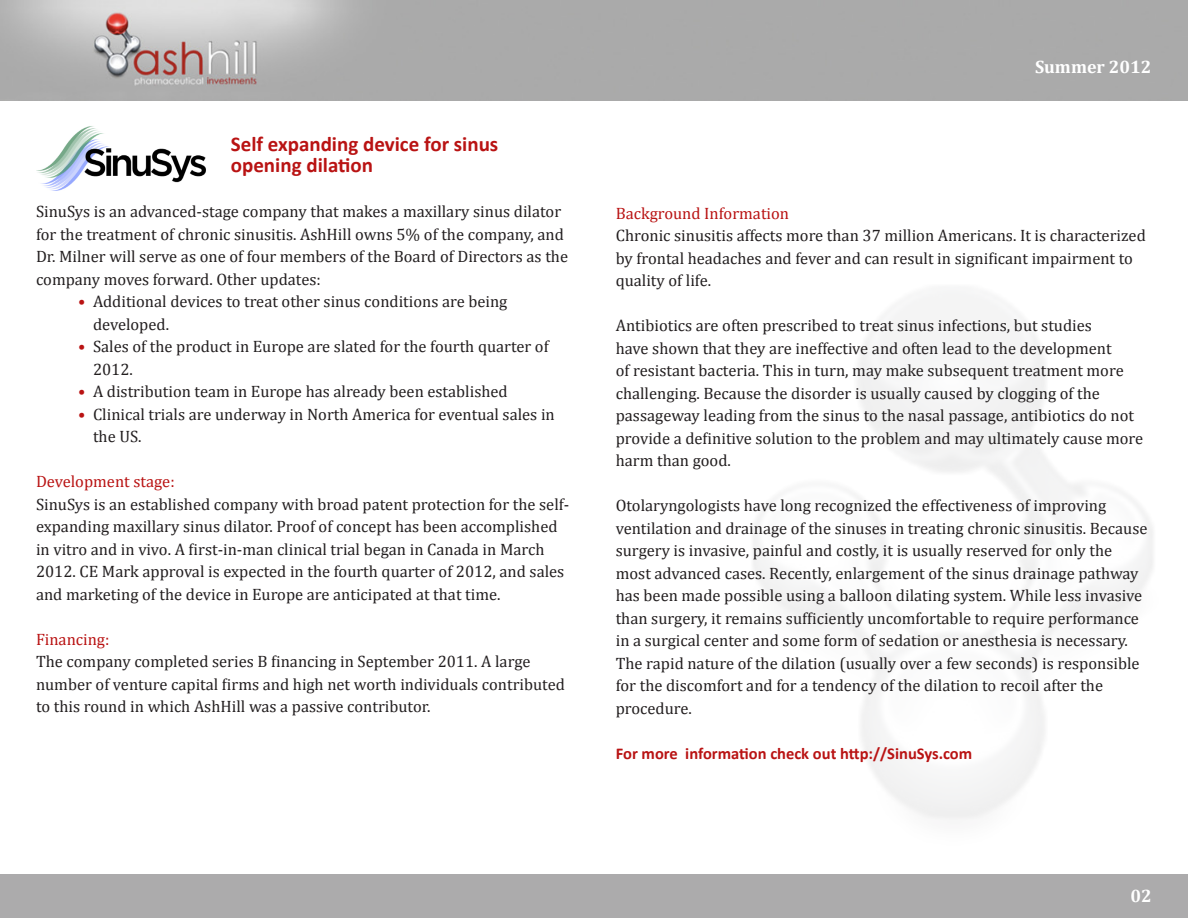
<style>
.page{position:relative;width:1188px;height:918px;background:#fff}
.page>*{position:absolute;margin:0;border:0;box-sizing:border-box;transform-origin:0 0}
.t1{font:700 21px/21px "Calibri";color:#b91313}
.t2{font:700 18px "Cambria";color:#fff}
.t3{font:16.5px/22.5px "Cambria";color:#231f20}
.t4{font:16.5px "Cambria";color:#b91313}
.t5{font:700 16.5px "Calibri";color:#b91313}
.s1{color:#b91313}
</style>
<div class="page">
<div style="left:0;top:874px;width:1188px;height:44px;background:#acabac"></div>
<img style="left:0;top:0;width:1188px;height:101px">
<img style="left:36px;top:126px;width:170px;height:65px">
<p class="t1" style="left:231px;top:134px;width:269px">Self expanding device for sinus opening dilation</p>
<p class="t3" style="left:36px;top:200px;width:534px">SinuSys is an advanced-stage company that makes a maxillary sinus dilator for the treatment of chronic sinusitis. AshHill owns 5% of the company, and Dr. Milner will serve as one of four members of the Board of Directors as the company moves forward. Other updates:</p>
<p class="t3" style="left:93px;top:290px;width:416px;text-indent:-15px"><span class="s1">•</span> Additional devices to treat other sinus conditions are being developed.</p>
<p class="t3" style="left:93px;top:335px;width:457px;text-indent:-15px"><span class="s1">•</span> Sales of the product in Europe are slated for the fourth quarter of<br>2012.</p>
<p class="t3" style="left:78px;top:380px;width:431px"><span class="s1">•</span> A distribution team in Europe has already been established</p>
<p class="t3" style="left:93px;top:403px;width:463px;text-indent:-15px"><span class="s1">•</span> Clinical trials are underway in North America for eventual sales in the US.</p>
<p class="t4" style="left:36px;top:472px;width:140px">Development stage:</p>
<p class="t3" style="left:36px;top:493px;width:535px">SinuSys is an established company with broad patent protection for the self&shy;expanding maxillary sinus dilator. Proof of concept has been accomplished in vitro and in vivo. A first-in-man clinical trial began in Canada in March 2012. CE Mark approval is expected in the fourth quarter of 2012, and sales and marketing of the device in Europe are anticipated at that time.</p>
<p class="t4" style="left:36px;top:629px;width:75px">Financing:</p>
<p class="t3" style="left:36px;top:650px;width:530px">The company completed series B financing in September 2011. A large number of venture capital firms and high net worth individuals contributed to this round in which AshHill was a passive contributor.</p>
<p class="t2" style="left:1035px;top:54px;width:118px">Summer 2012</p>
<p class="t4" style="left:616px;top:203px;width:175px">Background Information</p>
<p class="t3" style="left:616px;top:224px;width:532px">Chronic sinusitis affects more than 37 million Americans. It is characterized by frontal headaches and fever and can result in significant impairment to quality of life.</p>
<p class="t3" style="left:616px;top:314px;width:529px">Antibiotics are often prescribed to treat sinus infections, but studies<br>have shown that they are ineffective and often lead to the development<br>of resistant bacteria. This in turn, may make subsequent treatment more challenging. Because the disorder is usually caused by clogging of the passageway leading from the sinus to the nasal passage, antibiotics do not provide a definitive solution to the problem and may ultimately cause more harm than good.</p>
<p class="t3" style="left:616px;top:494px;width:533px">Otolaryngologists have long recognized the effectiveness of improving ventilation and drainage of the sinuses in treating chronic sinusitis. Because surgery is invasive, painful and costly, it is usually reserved for only the most advanced cases. Recently, enlargement of the sinus drainage pathway has been made possible using a balloon dilating system. While less invasive than surgery, it remains sufficiently uncomfortable to require performance in a surgical center and some form of sedation or anesthesia is necessary.<br>The rapid nature of the dilation (usually over a few seconds) is responsible for the discomfort and for a tendency of the dilation to recoil after the procedure.</p>
<p class="t5" style="left:616px;top:743px;width:358px">For more information check out http://SinuSys.com</p>
<p class="t2" style="left:1130px;top:883px;width:23px">02</p>
</div>
